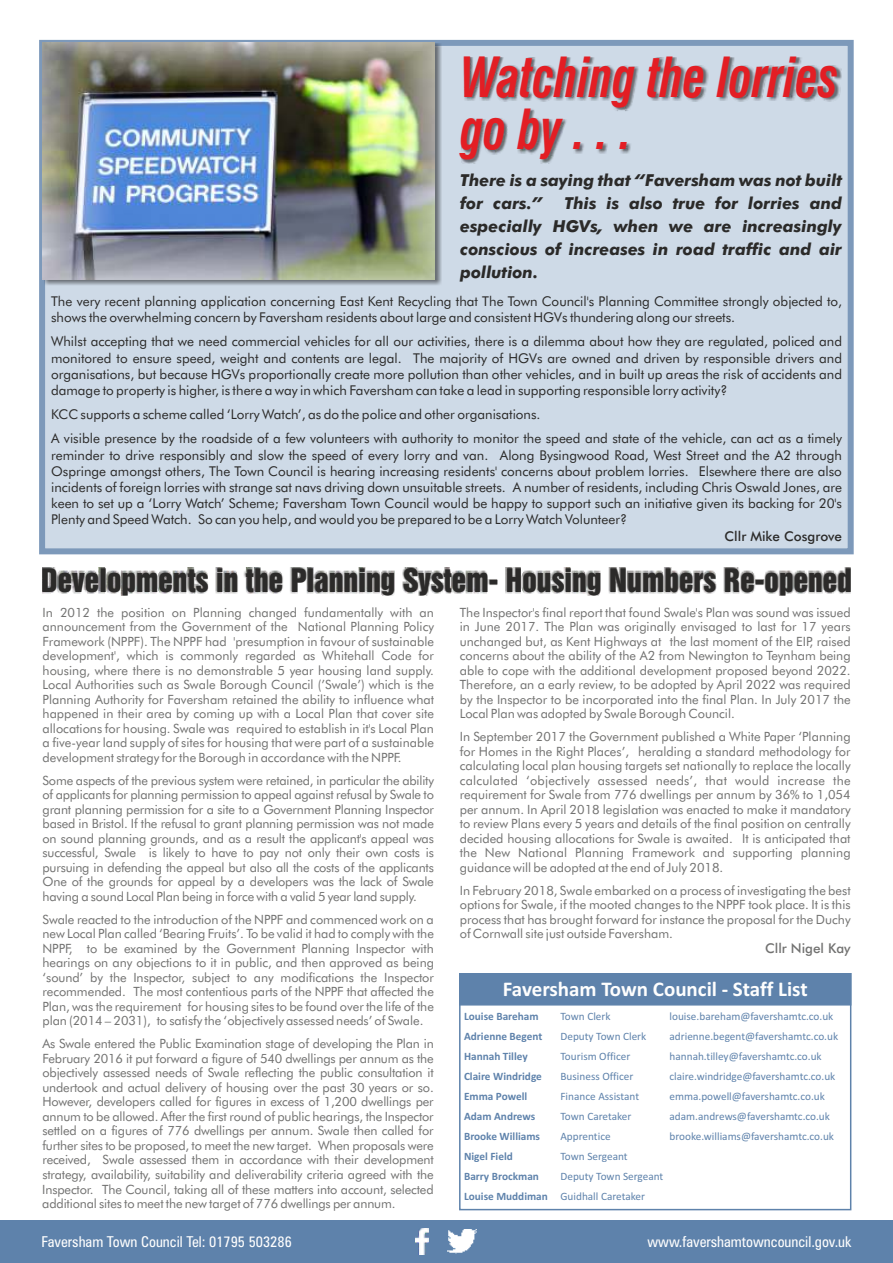
<style>
.page{position:relative;width:893px;height:1263px;background:#fff}
.page>*{position:absolute;margin:0;border:0;box-sizing:border-box;transform-origin:0 0}
.t1{font:italic 700 condensed 54px/52.1px "Swiss 721 BT";color:#e31e24;scale:.86 1}
.t2{font:29.55px "Swiss 921 BT Regular A";color:#2b2a29}
.t3{font:700 21px "Calibri";color:#fefefe}
.t4{font:italic 700 16.5px/23px "Futura BT";color:#2b2a29}
.t5{font:condensed 15px "Zurich BT";color:#fefefe}
.t6{font:13.5px/16.2px "Futura BT";color:#2b2a29;text-align:justify}
.t7{font:500 13.5px "Futura BT";color:#2b2a29}
.t8{font:500 13.5px "Futura BT";color:#727271}
.t9{font:12.75px/14.5px "Futura BT";color:#727271;text-align:justify}
.t10{font:11.25px/20px "Calibri";color:#5e82ab}
.t11{font:700 11.25px "Calibri";color:#5e82ab}
.s1{font-weight:700}
</style>
<div class="page">
<div style="left:39px;top:39px;width:815px;height:516px;background:#cedae7"></div>
<div style="left:0;top:1220px;width:893px;height:43px;background:#5e82ab"></div>
<img style="left:448px;top:1229px;width:29px;height:25px">
<img style="left:415px;top:1229px;width:14px;height:25px">
<img style="left:45px;top:44px;width:396px;height:241px">
<img style="left:43px;top:43px;width:391px;height:237px">
<img style="left:462px;top:58px;width:379px;height:105px">
<img style="left:42px;top:567px;width:809px;height:28px">
<div style="left:459px;top:973px;width:393px;height:33px;background:#5e82ab"></div>
<h1 class="t1" style="left:460px;top:57px;width:441px">Watching the lorries go by . . .</h1>
<p class="t4" style="left:460px;top:170px;width:383px">There is a saying that “Faversham was not built for cars.”</p>
<p class="t4" style="left:460px;top:193px;width:383px;text-align:justify;text-indent:104px">This is also true for lorries and especially HGVs, when we are increasingly conscious of increases in road traffic and air pollution.</p>
<p class="t6" style="left:51px;top:294px;width:792px">The very recent planning application concerning East Kent Recycling that The Town Council's Planning Committee strongly objected to, shows the overwhelming concern by Faversham residents about large and consistent HGVs thundering along our streets.</p>
<p class="t6" style="left:51px;top:335px;width:792px">Whilst accepting that we need commercial vehicles for all our activities, there is a dilemma about how they are regulated, policed and monitored to ensure speed, weight and contents are legal. The majority of HGVs are owned and driven by responsible drivers and organisations, but because HGVs proportionally create more pollution than other vehicles, and in built up areas the risk of accidents and damage to property is higher, is there a way in which Faversham can take a lead in supporting responsible lorry activity?</p>
<p class="t6" style="left:51px;top:408px;width:491px">KCC supports a scheme called ‘Lorry Watch’, as do the police and other organisations.</p>
<p class="t6" style="left:51px;top:432px;width:792px">A visible presence by the roadside of a few volunteers with authority to monitor the speed and state of the vehicle, can act as a timely reminder to drive responsibly and slow the speed of every lorry and van. Along Bysingwood Road, West Street and the A2 through Ospringe amongst others, The Town Council is hearing increasing residents' concerns about problem lorries. Elsewhere there are also incidents of foreign lorries with strange sat navs driving down unsuitable streets. A number of residents, including Chris Oswald Jones, are keen to set up a ‘Lorry Watch’ Scheme; Faversham Town Council would be happy to support such an initiative given its backing for 20's Plenty and Speed Watch. So can you help, and would you be prepared to be a Lorry Watch Volunteer?</p>
<p class="t7" style="left:725px;top:530px;width:119px">Cllr Mike Cosgrove</p>
<h2 class="t2" style="left:41px;top:569px;width:812px">Developments in the Planning System- Housing Numbers Re-opened</h2>
<p class="t9" style="left:460px;top:606px;width:392px">The Inspector's final report that found Swale's Plan was sound was issued in June 2017. The Plan was originally envisaged to last for 17 years unchanged but, as Kent Highways at the last moment of the EIP, raised concerns about the ability of the A2 from Newington to Teynham being able to cope with the additional development proposed beyond 2022.<br>Therefore, an a early review, to be adopted by April 2022 was required by the Inspector to be incorporated into the final Plan. In July 2017 the Local Plan was adopted by Swale Borough Council.</p>
<p class="t9" style="left:460px;top:730px;width:392px">In September 2017 the Government published a White Paper ‘Planning for Homes in the Right Places’, heralding a standard methodology for calculating local plan housing targets set nationally to replace the locally calculated ‘objectively assessed needs’, that would increase the requirement for Swale from 776 dwellings per annum by 36% to 1,054 per annum. In April 2018 legislation was enacted to make it mandatory to review Plans every 5 years and details of the final position on centrally decided housing allocations for Swale is awaited. It is anticipated that the New National Planning Framework and supporting planning guidance will be adopted at the end of July 2018.</p>
<p class="t9" style="left:460px;top:884px;width:392px">In February 2018, Swale embarked on a process of investigating the best options for Swale, if the mooted changes to the NPPF took place. It is this process that has brought forward for instance the proposal for the Duchy of Cornwall site just outside Faversham.</p>
<p class="t8" style="left:765px;top:943px;width:87px">Cllr Nigel Kay</p>
<p class="t9" style="left:43px;top:606px;width:393px">In 2012 the position on Planning changed fundamentally with an announcement from the Government of the National Planning Policy Framework (NPPF). The NPPF had 'presumption in favour of sustainable development', which is commonly regarded as Whitehall Code for housing, where there is no demonstrable 5 year housing land supply.<br>Local Authorities such as Swale Borough Council (’Swale’) which is the Planning Authority for Faversham retained the ability to influence what happened in their area by coming up with a Local Plan that cover site allocations for housing. Swale was required to establish in it's Local Plan a five-year land supply of sites for housing that were part of a sustainable development strategy for the Borough in accordance with the NPPF.</p>
<p class="t9" style="left:43px;top:774px;width:393px">Some aspects of the previous system were retained, in particular the ability of applicants for planning permission to appeal against refusal by Swale to grant planning permission for a site to a Government Planning Inspector based in Bristol. If the refusal to grant planning permission was not made on sound planning grounds, and as a result the applicant's appeal was successful, Swale is likely to have to pay not only their own costs is pursuing in defending the appeal but also all the costs of the applicants One of the grounds for appeal by a developers was the lack of Swale having a sound Local Plan being in force with a valid 5 year land supply.</p>
<p class="t9" style="left:42px;top:913px;width:393px">Swale reacted to the introduction of the NPPF and commenced work on a new Local Plan called ‘Bearing Fruits’. To be valid it had to comply with the NPPF, to be examined by the Government Planning Inspector with hearings on any objections to it in public, and then approved as being ‘sound’ by the Inspector, subject to any modifications the Inspector recommended. The most contentious parts of the NPPF that affected the Plan, was the requirement for housing sites to be found over the life of the plan (2014 – 2031), to satisfy the ‘objectively assessed needs’ of Swale.</p>
<p class="t9" style="left:42px;top:1038px;width:393px">As Swale entered the Public Examination stage of developing the Plan in February 2016 it put forward a figure of 540 dwellings per annum as the objectively assessed needs of Swale reflecting the public consultation it undertook and actual delivery of housing over the past 30 years or so.<br>However, developers called for figures in excess of 1,200 dwellings per annum to be allowed. After the first round of public hearings, the Inspector settled on a figures of 776 dwellings per annum. Swale then called for further sites to be proposed, to meet the new target. When proposals were received, Swale assessed them in accordance with their development strategy, availability, suitability and deliverability criteria agreed with the Inspector. The Council, taking all of these matters into account, selected additional sites to meet the new target of 776 dwellings per annum.</p>
<h3 class="t3" style="left:503px;top:980px;width:306px">Faversham Town Council - Staff List</h3>
<p class="t11" style="left:464px;top:1012px;width:76px">Louise Bareham</p>
<p class="t10" style="left:560px;top:1007px;width:52px">Town Clerk</p>
<p class="t10" style="left:670px;top:1007px;width:165px">louise.bareham@favershamtc.co.uk</p>
<p class="t11" style="left:464px;top:1032px;width:80px">Adrienne Begent</p>
<p class="t10" style="left:560px;top:1027px;width:87px">Deputy Town Clerk</p>
<p class="t10" style="left:670px;top:1027px;width:170px">adrienne.begent@favershamtc.co.uk</p>
<p class="t11" style="left:464px;top:1052px;width:65px">Hannah Tilley</p>
<p class="t10" style="left:560px;top:1047px;width:71px">Tourism Officer</p>
<p class="t10" style="left:670px;top:1047px;width:154px">hannah.tilley@favershamtc.co.uk</p>
<p class="t11" style="left:464px;top:1071px;width:79px">Claire Windridge</p>
<p class="t10" style="left:560px;top:1067px;width:74px">Business Officer</p>
<p class="t10" style="left:669px;top:1067px;width:167px">claire.windridge@favershamtc.co.uk</p>
<p class="t11" style="left:464px;top:1091px;width:65px">Emma Powell</p>
<p class="t10" style="left:560px;top:1087px;width:80px">Finance Assistant</p>
<p class="t10" style="left:670px;top:1087px;width:157px">emma.powell@favershamtc.co.uk</p>
<p class="t11" style="left:464px;top:1111px;width:73px">Adam Andrews</p>
<p class="t10" style="left:560px;top:1107px;width:72px">Town Caretaker</p>
<p class="t10" style="left:670px;top:1107px;width:162px">adam.andrews@favershamtc.co.uk</p>
<p class="t11" style="left:464px;top:1131px;width:78px">Brooke Williams</p>
<p class="t10" style="left:560px;top:1127px;width:52px">Apprentice</p>
<p class="t10" style="left:669px;top:1127px;width:166px">brooke.williams@favershamtc.co.uk</p>
<p class="t11" style="left:464px;top:1151px;width:50px">Nigel Field</p>
<p class="t10" style="left:560px;top:1147px;width:69px">Town Sergeant</p>
<p class="t11" style="left:464px;top:1171px;width:76px">Barry Brockman</p>
<p class="t10" style="left:464px;top:1167px;width:201px;text-indent:96px">Deputy Town Sergeant<br><span class="s1">Louise Muddiman</span> Guidhall Caretaker</p>
<p class="t5" style="left:42px;top:1236px;width:252px">Faversham Town Council Tel: 01795 503286</p>
<p class="t5" style="left:647px;top:1236px;width:206px">www.favershamtowncouncil.gov.uk</p>
</div>
